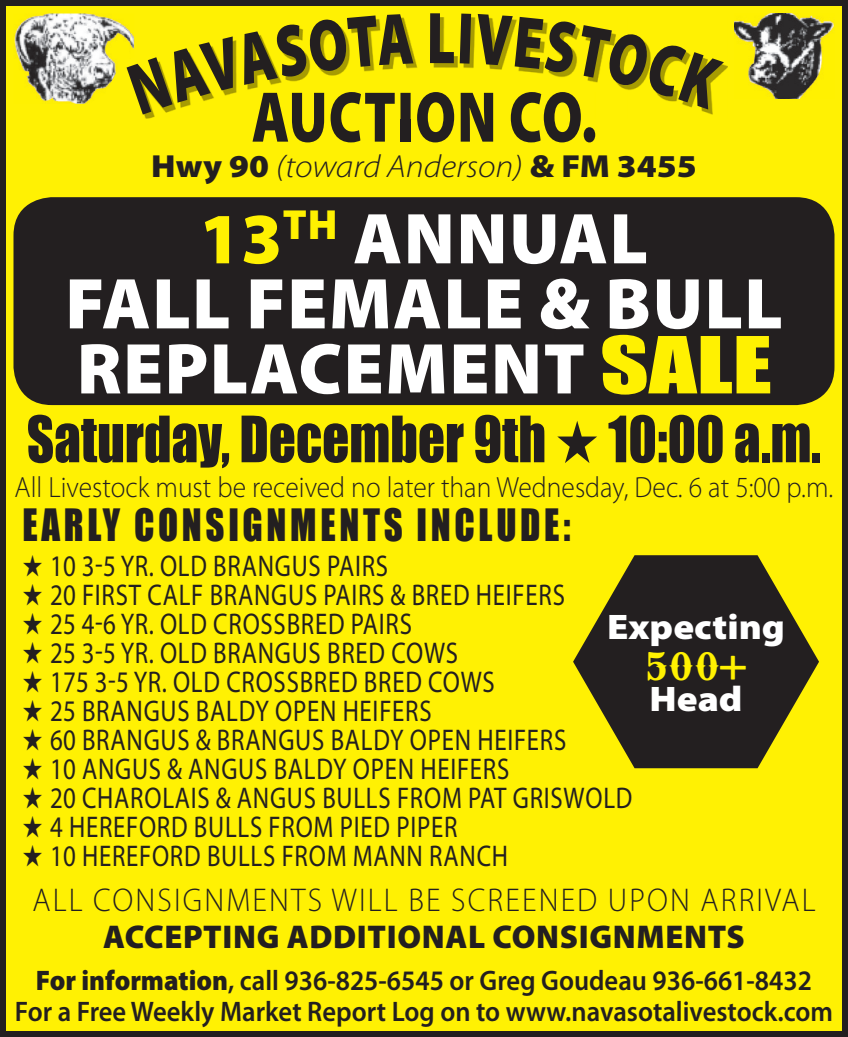
<style>
.page{position:relative;width:848px;height:1037px;background:#fff}
.page>*{position:absolute;margin:0;border:0;box-sizing:border-box;transform-origin:0 0}
.t1{font:900 73.8px "Myriad Pro";color:#231f20;scale:.73 1}
.t2{font:900 72.6px/65.1px "Myriad Pro";letter-spacing:.02em;color:#fff;text-align:center}
.t3{font:900 72.3px "Myriad Pro";letter-spacing:.02em;color:#231f20;scale:.77 1}
.t4{font:59.1px "Impact";color:#231f20;scale:.9 1}
.t5{font:40.8px "Impact";letter-spacing:.1em;color:#231f20;scale:.9 1}
.t6{font:900 35.7px "Myriad Pro";color:#fff;scale:1.09 1}
.t7{font:35.7px "Oklahoma";color:#fff101;scale:1.09 1}
.t8{font:300 33px "Myriad Pro";letter-spacing:.07em;color:#231f20;scale:.94 1}
.t9{font:900 33px "Myriad Pro";letter-spacing:.02em;color:#231f20}
.t10{font:italic 300 32.1px "Myriad Pro";color:#231f20;scale:1.09 1}
.t11{font:30px "Myriad Pro";letter-spacing:.03em;color:#231f20;scale:.83 1}
.t12{font:300 29.4px "Myriad Pro";color:#231f20;scale:.94 1}
.t13{font:600 28.2px/30px "Myriad Pro";color:#231f20;text-align:center;scale:.94 1}
.s1{font-weight:900;font-style:normal}
.s2{color:#fff101}
.s3{font-family:"Impact";font-weight:400;color:#fff101}
.s4{font-weight:900}
</style>
<div class="page">
<div style="left:3px;top:3px;width:842px;height:1031px;background:#fff103"></div>
<div style="left:0;top:0;width:848px;height:1037px;border:6px solid #231f20"></div>
<div style="left:13px;top:197px;width:821px;height:208px;background:#231f20;border-radius:38px"></div>
<img style="left:14px;top:14px;width:113px;height:90px">
<img style="left:734px;top:14px;width:100px;height:84px">
<img style="left:144px;top:17px;width:584px;height:102px">
<img style="left:252px;top:92px;width:343px;height:27px">
<svg style="left:573px;top:555px;width:246px;height:213px;fill:#231f20"></svg>
<svg style="left:127px;top:17px;width:286px;height:98px"></svg>
<svg style="left:460px;top:17px;width:264px;height:92px"></svg>
<h1 class="t1" style="left:427px;top:-11px;width:41px">L</h1>
<h3 class="t3" style="left:252px;top:69px;width:450px">AUCTION CO.</h3>
<p class="t10" style="left:151px;top:147px;width:502px"><span class="s1">Hwy 90</span> (toward Anderson) <span class="s1">&amp; FM 3455</span></p>
<h2 class="t2" style="left:65px;top:203px;width:719px"><span class="s2">13</span><sup>TH</sup> ANNUAL<br>FALL FEMALE &amp; BULL<br>REPLACEMENT <span class="s3">SALE</span></h2>
<h3 class="t4" style="left:27px;top:393px;width:884px">Saturday, December 9th ★ 10:00 a.m.</h3>
<p class="t12" style="left:15px;top:469px;width:872px">All Livestock must be received no later than Wednesday, Dec. 6 at 5:00 p.m.</p>
<h3 class="t5" style="left:22px;top:493px;width:610px">EARLY CONSIGNMENTS INCLUDE:</h3>
<p class="t11" style="left:22px;top:547px;width:442px">★ 10 3-5 YR. OLD BRANGUS PAIRS</p>
<p class="t11" style="left:22px;top:576px;width:655px">★ 20 FIRST CALF BRANGUS PAIRS &amp; BRED HEIFERS</p>
<p class="t11" style="left:22px;top:605px;width:471px">★ 25 4-6 YR. OLD CROSSBRED PAIRS</p>
<p class="t11" style="left:22px;top:634px;width:526px">★ 25 3-5 YR. OLD BRANGUS BRED COWS</p>
<p class="t11" style="left:22px;top:663px;width:571px">★ 175 3-5 YR. OLD CROSSBRED BRED COWS</p>
<p class="t11" style="left:22px;top:692px;width:494px">★ 25 BRANGUS BALDY OPEN HEIFERS</p>
<p class="t11" style="left:22px;top:721px;width:657px">★ 60 BRANGUS &amp; BRANGUS BALDY OPEN HEIFERS</p>
<p class="t11" style="left:22px;top:750px;width:588px">★ 10 ANGUS &amp; ANGUS BALDY OPEN HEIFERS</p>
<p class="t11" style="left:22px;top:779px;width:736px">★ 20 CHAROLAIS &amp; ANGUS BULLS FROM PAT GRISWOLD</p>
<p class="t11" style="left:22px;top:808px;width:526px">★ 4 HEREFORD BULLS FROM PIED PIPER</p>
<p class="t11" style="left:22px;top:837px;width:586px">★ 10 HEREFORD BULLS FROM MANN RANCH</p>
<p class="t6" style="left:607px;top:603px;width:165px">Expecting</p>
<p class="t7" style="left:646px;top:642px;width:93px">500+</p>
<p class="t6" style="left:649px;top:675px;width:87px">Head</p>
<p class="t8" style="left:32px;top:880px;width:834px">ALL CONSIGNMENTS WILL BE SCREENED UPON ARRIVAL</p>
<p class="t9" style="left:103px;top:915px;width:643px">ACCEPTING ADDITIONAL CONSIGNMENTS</p>
<p class="t13" style="left:15px;top:965px;width:872px"><span class="s4">For information</span>, call 936-825-6545 or Greg Goudeau 936-661-8432<br>For a Free Weekly Market Report Log on to www.navasotalivestock.com</p>
</div>
